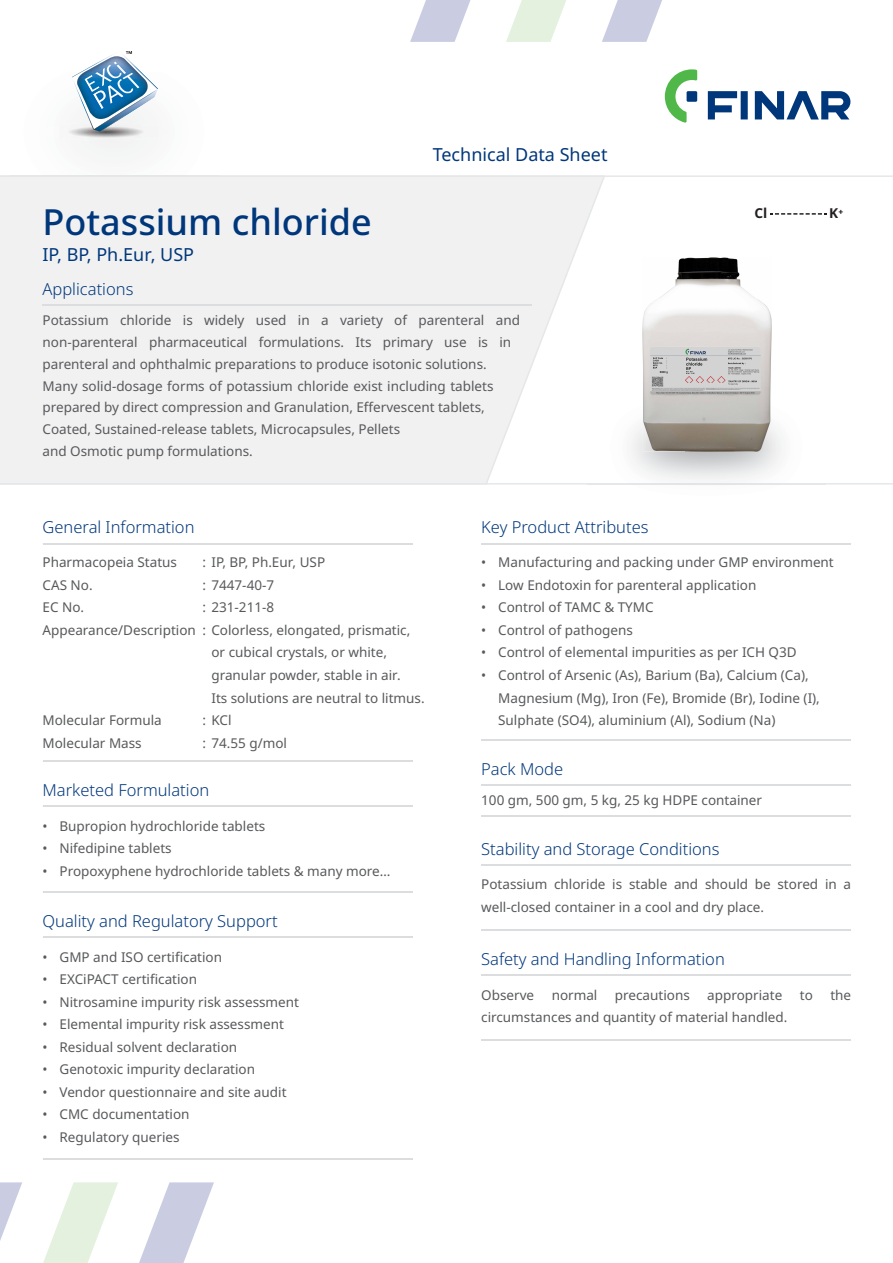
<style>
.page{position:relative;width:893px;height:1263px;background:#fff}
.page>*{position:absolute;margin:0;border:0;box-sizing:border-box;transform-origin:0 0}
.t1{font:500 36px "Noto Sans";color:#00377b}
.t2{font:18px "Noto Sans";color:#00377b}
.t3{font:300 16.5px "Noto Sans";color:#00377b}
.t4{font:700 13.65px "Noto Sans";color:#231f20}
.t5{font:13.5px/21.8px "Noto Sans";color:#58595b}
</style>
<div class="page">
<hr style="left:0;top:175px;width:893px;height:2px;background:#e6e7e8">
<hr style="left:0;top:483px;width:893px;height:1px;background:#e6e7e8">
<svg style="left:665px;top:69px;width:32px;height:54px"></svg>
<svg style="left:755px;top:91px;width:95px;height:29px"></svg>
<svg style="left:708px;top:91px;width:40px;height:28px"></svg>
<div style="left:687px;top:91px;width:10px;height:11px;background:#00377b"></div>
<svg style="left:602px;top:0;width:60px;height:42px"></svg>
<svg style="left:506px;top:0;width:60px;height:42px"></svg>
<svg style="left:410px;top:0;width:60px;height:42px"></svg>
<svg style="left:139px;top:1182px;width:75px;height:81px"></svg>
<svg style="left:43px;top:1182px;width:75px;height:81px"></svg>
<svg style="left:0;top:1182px;width:22px;height:59px"></svg>
<img style="left:46px;top:122px;width:123px;height:16px">
<img style="left:71px;top:51px;width:87px;height:81px">
<hr style="left:43px;top:543px;width:369px;height:1px;background:#dcddde">
<hr style="left:43px;top:760px;width:369px;height:2px;background:#dcddde">
<hr style="left:43px;top:936px;width:369px;height:2px;background:#dcddde">
<hr style="left:43px;top:1158px;width:369px;height:2px;background:#dcddde">
<hr style="left:43px;top:805px;width:369px;height:2px;background:#dcddde">
<hr style="left:43px;top:891px;width:369px;height:2px;background:#dcddde">
<hr style="left:481px;top:864px;width:370px;height:1px;background:#dcddde">
<hr style="left:481px;top:929px;width:370px;height:1px;background:#dcddde">
<hr style="left:481px;top:974px;width:370px;height:2px;background:#dcddde">
<hr style="left:481px;top:1039px;width:370px;height:2px;background:#dcddde">
<hr style="left:481px;top:543px;width:370px;height:1px;background:#dcddde">
<hr style="left:481px;top:739px;width:370px;height:2px;background:#dcddde">
<hr style="left:481px;top:784px;width:370px;height:2px;background:#dcddde">
<hr style="left:481px;top:815px;width:370px;height:1px;background:#dcddde">
<svg style="left:0;top:177px;width:605px;height:306px;fill:#f1f1f2"></svg>
<hr style="left:43px;top:304px;width:489px;height:2px;background:#dcddde">
<svg style="left:771px;top:213px;width:55px;height:2px"></svg>
<img style="left:588px;top:383px;width:237px;height:102px">
<img style="left:588px;top:483px;width:237px;height:1px">
<img style="left:642px;top:258px;width:129px;height:193px">
<h1 class="t1" style="left:43px;top:197px;width:331px">Potassium chloride</h1>
<h2 class="t2" style="left:43px;top:242px;width:153px">IP, BP, Ph.Eur, USP</h2>
<p class="t3" style="left:43px;top:278px;width:92px">Applications</p>
<h2 class="t2" style="left:433px;top:142px;width:176px">Technical Data Sheet</h2>
<p class="t5" style="left:43px;top:310px;width:479px">Potassium chloride is widely used in a variety of parenteral and non-parenteral pharmaceutical formulations. Its primary use is in parenteral and ophthalmic preparations to produce isotonic solutions.<br>Many solid-dosage forms of potassium chloride exist including tablets prepared by direct compression and Granulation, Effervescent tablets, Coated, Sustained-release tablets, Microcapsules, Pellets<br>and Osmotic pump formulations.</p>
<p class="t3" style="left:43px;top:515px;width:154px">General Information</p>
<p class="t3" style="left:481px;top:515px;width:169px">Key Product Attributes</p>
<p class="t4" style="left:754px;top:203px;width:14px">Cl</p>
<p class="t4" style="left:829px;top:203px;width:15px">K⁺</p>
<p class="t5" style="left:43px;top:552px;width:136px">Pharmacopeia Status</p>
<p class="t5" style="left:203px;top:552px;width:124px">: IP, BP, Ph.Eur, USP</p>
<p class="t5" style="left:43px;top:574px;width:52px">CAS No.</p>
<p class="t5" style="left:203px;top:574px;width:73px">: 7447-40-7</p>
<p class="t5" style="left:43px;top:597px;width:43px">EC No.</p>
<p class="t5" style="left:203px;top:597px;width:73px">: 231-211-8</p>
<p class="t5" style="left:43px;top:619px;width:369px">Appearance/Description : Colorless, elongated, prismatic,</p>
<p class="t5" style="left:211px;top:642px;width:177px">or cubical crystals, or white,</p>
<p class="t5" style="left:211px;top:664px;width:191px">granular powder, stable in air.</p>
<p class="t5" style="left:211px;top:687px;width:215px">Its solutions are neutral to litmus.</p>
<p class="t5" style="left:43px;top:709px;width:121px">Molecular Formula</p>
<p class="t5" style="left:203px;top:709px;width:30px">: KCl</p>
<p class="t5" style="left:43px;top:732px;width:101px">Molecular Mass</p>
<p class="t5" style="left:203px;top:732px;width:86px">: 74.55 g/mol</p>
<p class="t3" style="left:43px;top:778px;width:168px">Marketed Formulation</p>
<p class="t5" style="left:43px;top:815px;width:224px">• Bupropion hydrochloride tablets</p>
<p class="t5" style="left:43px;top:838px;width:131px">• Nifedipine tablets</p>
<p class="t5" style="left:43px;top:860px;width:349px">• Propoxyphene hydrochloride tablets &amp; many more…</p>
<p class="t3" style="left:43px;top:909px;width:237px">Quality and Regulatory Support</p>
<p class="t5" style="left:43px;top:946px;width:181px">• GMP and ISO certification</p>
<p class="t5" style="left:43px;top:968px;width:156px">• EXCiPACT certification</p>
<p class="t5" style="left:43px;top:991px;width:258px">• Nitrosamine impurity risk assessment</p>
<p class="t5" style="left:43px;top:1013px;width:243px">• Elemental impurity risk assessment</p>
<p class="t5" style="left:43px;top:1036px;width:196px">• Residual solvent declaration</p>
<p class="t5" style="left:43px;top:1058px;width:214px">• Genotoxic impurity declaration</p>
<p class="t5" style="left:43px;top:1081px;width:246px">• Vendor questionnaire and site audit</p>
<p class="t5" style="left:43px;top:1103px;width:149px">• CMC documentation</p>
<p class="t5" style="left:43px;top:1126px;width:139px">• Regulatory queries</p>
<p class="t5" style="left:481px;top:552px;width:354px">• Manufacturing and packing under GMP environment</p>
<p class="t5" style="left:481px;top:574px;width:277px">• Low Endotoxin for parenteral application</p>
<p class="t5" style="left:481px;top:597px;width:174px">• Control of TAMC &amp; TYMC</p>
<p class="t5" style="left:481px;top:619px;width:153px">• Control of pathogens</p>
<p class="t5" style="left:481px;top:642px;width:317px">• Control of elemental impurities as per ICH Q3D</p>
<p class="t5" style="left:498px;top:664px;width:323px;line-height:22.5px;text-indent:-17px">• Control of Arsenic (As), Barium (Ba), Calcium (Ca),<br>Magnesium (Mg), Iron (Fe), Bromide (Br), Iodine (I),<br>Sulphate (SO4), aluminium (Al), Sodium (Na)</p>
<p class="t3" style="left:481px;top:757px;width:83px">Pack Mode</p>
<p class="t5" style="left:481px;top:790px;width:282px">100 gm, 500 gm, 5 kg, 25 kg HDPE container</p>
<p class="t3" style="left:481px;top:837px;width:240px">Stability and Storage Conditions</p>
<p class="t5" style="left:481px;top:873px;width:371px;line-height:22.5px">Potassium chloride is stable and should be stored in a well-closed container in a cool and dry place.</p>
<p class="t3" style="left:481px;top:948px;width:245px">Safety and Handling Information</p>
<p class="t5" style="left:481px;top:984px;width:54px">Observe</p>
<p class="t5" style="left:552px;top:984px;width:47px">normal</p>
<p class="t5" style="left:615px;top:984px;width:76px">precautions</p>
<p class="t5" style="left:707px;top:984px;width:77px">appropriate</p>
<p class="t5" style="left:800px;top:984px;width:15px">to</p>
<p class="t5" style="left:830px;top:984px;width:22px">the</p>
<p class="t5" style="left:481px;top:1007px;width:308px">circumstances and quantity of material handled.</p>
</div>
